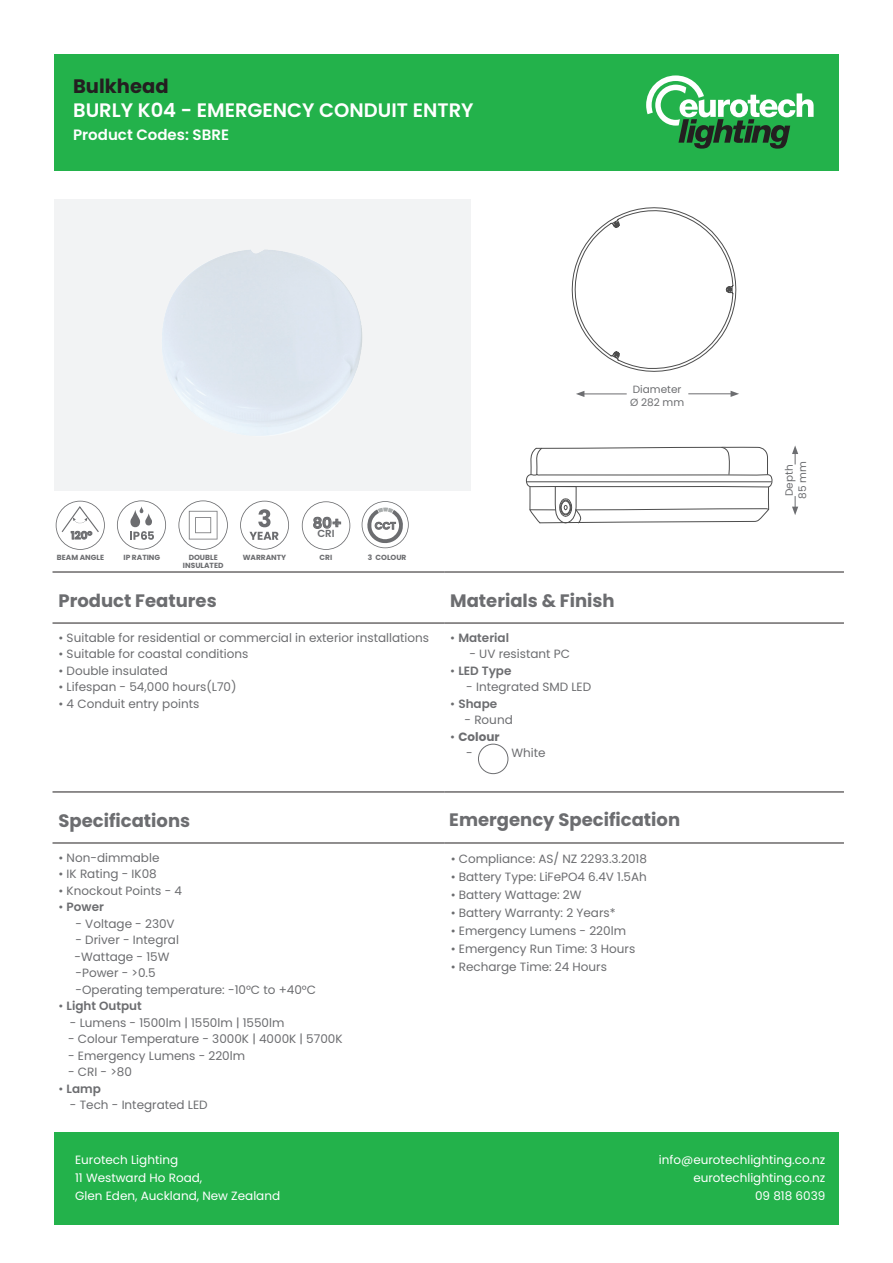
<style>
.page{position:relative;width:893px;height:1263px;background:#fff}
.page>*{position:absolute;margin:0;border:0;box-sizing:border-box;transform-origin:0 0}
.t1{font:600 19.5px "Poppins";color:#fff}
.t2{font:700 19.5px "Poppins";color:#231f20}
.t3{font:700 18px "Poppins";color:#6c6d70}
.t4{font:600 15px "Poppins";color:#fff}
.t5{font:600 14.85px "Poppins";color:#6c6d70}
.t6{font:12px/16.5px "Poppins";color:#6c6d70}
.t7{font:12px/18px "Poppins";color:#fff}
.t8{font:600 12px "Poppins";color:#6c6d70}
.t9{font:700 12px "Poppins";color:#6c6d70}
.t10{font:10.5px/13.5px "Poppins";color:#6c6d70}
.t11{font:600 10.5px "Poppins";color:#6c6d70}
.t12{font:600 10.2px "Poppins";color:#6c6d70}
.t13{font:600 9.9px "Poppins";color:#6c6d70}
.Icon_Labels{font:700 7.5px "Poppins";color:#6c6d70}
.s1{font-weight:400}
</style>
<div class="page">
<div style="left:54px;top:54px;width:785px;height:116px;background:#23b24b"></div>
<div style="left:54px;top:1132px;width:785px;height:93px;background:#23b24b"></div>
<svg style="left:646px;top:75px;width:168px;height:74px"></svg>
<svg style="left:117px;top:500px;width:49px;height:50px"></svg>
<svg style="left:178px;top:500px;width:50px;height:50px"></svg>
<svg style="left:56px;top:501px;width:49px;height:49px"></svg>
<svg style="left:302px;top:501px;width:48px;height:49px"></svg>
<svg style="left:362px;top:501px;width:47px;height:47px"></svg>
<svg style="left:240px;top:501px;width:49px;height:49px"></svg>
<svg style="left:54px;top:199px;width:417px;height:292px;fill:#f2f3f4"></svg>
<div style="left:478px;top:744px;width:30px;height:30px;border:1px solid #6c6d70;border-radius:50%"></div>
<hr style="left:582px;top:393px;width:45px;height:1px;background:#6c6d70">
<svg style="left:576px;top:391px;width:8px;height:6px"></svg>
<hr style="left:688px;top:393px;width:45px;height:1px;background:#6c6d70">
<svg style="left:731px;top:391px;width:8px;height:6px"></svg>
<svg style="left:792px;top:496px;width:6px;height:19px"></svg>
<svg style="left:792px;top:445px;width:6px;height:19px"></svg>
<svg style="left:572px;top:207px;width:164px;height:165px"></svg>
<svg style="left:525px;top:447px;width:248px;height:76px"></svg>
<hr style="left:53px;top:572px;width:391px;height:1px;background:#231f20">
<hr style="left:444px;top:572px;width:400px;height:1px;background:#231f20">
<hr style="left:53px;top:623px;width:391px;height:1px;background:#231f20">
<hr style="left:444px;top:623px;width:400px;height:1px;background:#231f20">
<hr style="left:53px;top:792px;width:391px;height:1px;background:#231f20">
<hr style="left:444px;top:792px;width:400px;height:1px;background:#231f20">
<hr style="left:53px;top:843px;width:391px;height:1px;background:#231f20">
<hr style="left:444px;top:843px;width:400px;height:1px;background:#231f20">
<p class="t2" style="left:73px;top:74px;width:97px">Bulkhead</p>
<p class="t1" style="left:73px;top:99px;width:402px">BURLY K04 - EMERGENCY CONDUIT ENTRY</p>
<p class="t4" style="left:73px;top:126px;width:157px">Product Codes: SBRE</p>
<p class="t10" style="left:630px;top:382px;width:56px">Diameter<br>Ø 282 mm</p>
<p class="t11" style="left:71px;top:529px;width:18px">120</p>
<p class="Icon_Labels" style="left:57px;top:553px;width:49px">BEAM ANGLE</p>
<p class="Icon_Labels" style="left:124px;top:553px;width:38px">IP RATING</p>
<p class="Icon_Labels" style="left:189px;top:553px;width:30px">DOUBLE</p>
<p class="Icon_Labels" style="left:183px;top:561px;width:42px">INSULATED</p>
<p class="t5" style="left:313px;top:514px;width:31px">80+</p>
<p class="t12" style="left:317px;top:528px;width:19px">CRI</p>
<p class="t13" style="left:375px;top:520px;width:23px">CCT</p>
<p class="Icon_Labels" style="left:243px;top:553px;width:45px">WARRANTY</p>
<p class="Icon_Labels" style="left:319px;top:553px;width:14px">CRI</p>
<p class="Icon_Labels" style="left:368px;top:553px;width:40px">3 COLOUR</p>
<p class="t3" style="left:59px;top:590px;width:160px">Product Features</p>
<p class="t3" style="left:450px;top:590px;width:166px">Materials &amp; Finish</p>
<p class="t6" style="left:59px;top:629px;width:372px">• Suitable for residential or commercial in exterior installations</p>
<p class="t6" style="left:59px;top:646px;width:191px">• Suitable for coastal conditions</p>
<p class="t6" style="left:59px;top:662px;width:111px">• Double insulated</p>
<p class="t6" style="left:59px;top:679px;width:180px">• Lifespan - 54,000 hours(L70)</p>
<p class="t6" style="left:59px;top:695px;width:142px">• 4 Conduit entry points</p>
<p class="t8" style="left:450px;top:630px;width:60px"><span class="s1">•</span> Material</p>
<p class="t6" style="left:469px;top:646px;width:102px">- UV resistant PC</p>
<p class="t8" style="left:450px;top:663px;width:63px"><span class="s1">•</span> LED Type</p>
<p class="t6" style="left:466px;top:679px;width:126px">- Integrated SMD LED</p>
<p class="t8" style="left:450px;top:696px;width:49px"><span class="s1">•</span> Shape</p>
<p class="t6" style="left:464px;top:712px;width:50px">- Round</p>
<p class="t9" style="left:450px;top:729px;width:51px"><span class="s1">•</span> Colour</p>
<p class="t6" style="left:466px;top:745px;width:8px">-</p>
<p class="t6" style="left:511px;top:745px;width:36px">White</p>
<p class="t3" style="left:59px;top:810px;width:133px">Specifications</p>
<p class="t6" style="left:59px;top:849px;width:102px">• Non-dimmable</p>
<p class="t6" style="left:59px;top:866px;width:100px">• IK Rating - IK08</p>
<p class="t6" style="left:59px;top:882px;width:125px">• Knockout Points - 4</p>
<p class="t8" style="left:59px;top:900px;width:47px"><span class="s1">•</span> Power</p>
<p class="t6" style="left:76px;top:915px;width:101px">- Voltage - 230V</p>
<p class="t6" style="left:75px;top:932px;width:106px">- Driver - Integral -Wattage - 15W</p>
<p class="t6" style="left:76px;top:965px;width:82px">-Power - &gt;0.5</p>
<p class="t6" style="left:76px;top:981px;width:242px">-Operating temperature: -10°C to +40°C</p>
<p class="t8" style="left:59px;top:999px;width:85px"><span class="s1">•</span> Light Output</p>
<p class="t6" style="left:70px;top:1014px;width:216px">- Lumens - 1500lm | 1550lm | 1550lm</p>
<p class="t6" style="left:68px;top:1031px;width:276px">- Colour Temperature - 3000K | 4000K | 5700K</p>
<p class="t6" style="left:68px;top:1047px;width:179px">- Emergency Lumens - 220lm</p>
<p class="t6" style="left:68px;top:1064px;width:65px">- CRI - &gt;80</p>
<p class="t8" style="left:59px;top:1081px;width:44px"><span class="s1">•</span> Lamp</p>
<p class="t6" style="left:70px;top:1097px;width:139px">- Tech - Integrated LED</p>
<h2 class="t3" style="left:449px;top:809px;width:232px">Emergency Specification</h2>
<p class="t6" style="left:451px;top:850px;width:198px">• Compliance: AS/ NZ 2293.3.2018</p>
<p class="t6" style="left:451px;top:868px;width:198px">• Battery Type: LiFePO4 6.4V 1.5Ah</p>
<p class="t6" style="left:451px;top:886px;width:132px">• Battery Wattage: 2W</p>
<p class="t6" style="left:451px;top:904px;width:166px">• Battery Warranty: 2 Years*</p>
<p class="t6" style="left:451px;top:922px;width:177px">• Emergency Lumens - 220lm</p>
<p class="t6" style="left:451px;top:940px;width:186px">• Emergency Run Time: 3 Hours</p>
<p class="t6" style="left:451px;top:958px;width:158px">• Recharge Time: 24 Hours</p>
<p class="t10" style="left:782px;top:499px;width:39px;rotate:-90deg">Depth<br>85 mm</p>
<p class="t7" style="left:75px;top:1151px;width:207px">Eurotech Lighting<br>11 Westward Ho Road,<br>Glen Eden, Auckland, New Zealand</p>
<p class="t7" style="left:659px;top:1151px;width:168px;text-align:right">info@eurotechlighting.co.nz eurotechlighting.co.nz<br>09 818 6039</p>
</div>
